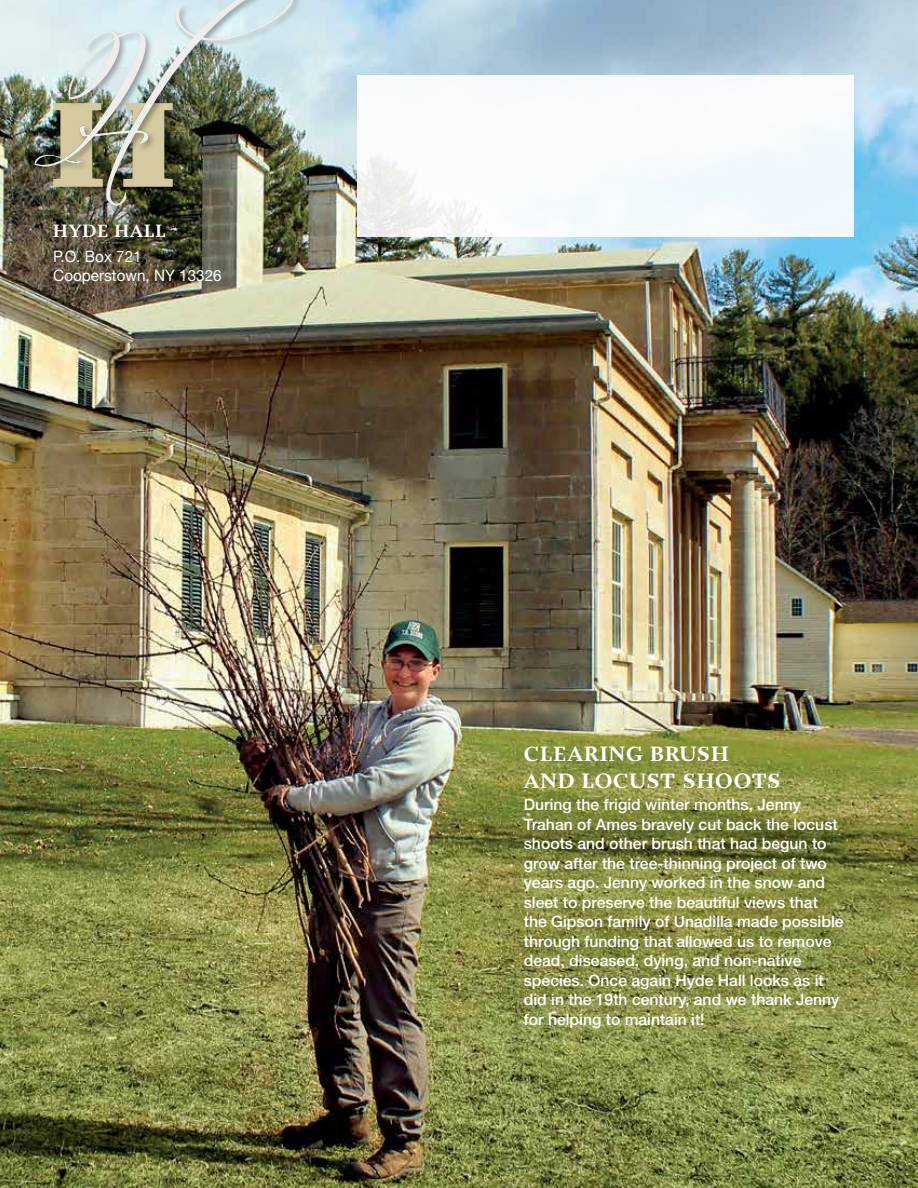
<style>
.page{position:relative;width:918px;height:1188px;background:#fff}
.page>*{position:absolute;margin:0;border:0;box-sizing:border-box;transform-origin:0 0}
.t1{font:700 21px/27px "Prensa";letter-spacing:.04em;color:#fff}
.t2{font:700 18px "Prensa";letter-spacing:.05em;color:#fff}
.t3{font:500 15.75px/19.5px "Helvetica Neue";color:#fff}
.t4{font:15.75px/18.9px "Helvetica Neue";color:#fff}
</style>
<div class="page">
<img style="left:0;top:0;width:918px;height:1188px">
<div style="left:357px;top:75px;width:497px;height:162px;background:#f7fbfd"></div>
<div style="left:32px;top:0;width:270px;height:214px;background:#000;opacity:.35"></div>
<img style="left:34px;top:0;width:264px;height:206px">
<p class="t2" style="left:53px;top:220px;width:114px">HYDE HALL</p>
<p class="t4" style="left:53px;top:247px;width:170px">P.O. Box 721<br>Cooperstown, NY 13326</p>
<h1 class="t1" style="left:524px;top:740px;width:258px">CLEARING BRUSH<br>AND LOCUST SHOOTS</h1>
<p class="t3" style="left:524px;top:795px;width:321px">During the frigid winter months, Jenny Trahan of Ames bravely cut back the locust shoots and other brush that had begun to grow after the tree-thinning project of two years ago. Jenny worked in the snow and sleet to preserve the beautiful views that the Gipson family of Unadilla made possible through funding that allowed us to remove dead, diseased, dying, and non-native species. Once again Hyde Hall looks as it did in the 19th century, and we thank Jenny for helping to maintain it!</p>
</div>
